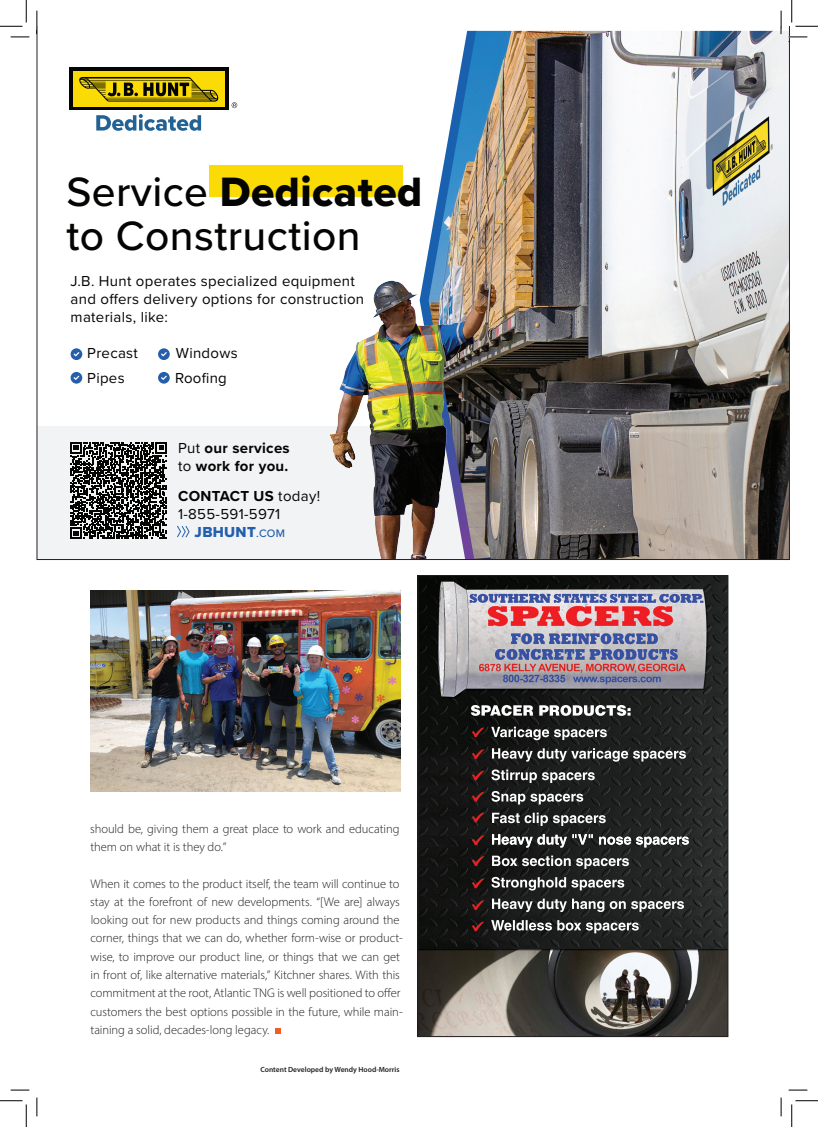
<style>
.page{position:relative;width:818px;height:1127px;background:#fff}
.page>*{position:absolute;margin:0;border:0;box-sizing:border-box;transform-origin:0 0}
.t1{font:42.5px "Proxima Nova Extrabld";letter-spacing:.01em;color:#040503}
.t2{font:500 42.5px "Proxima Nova";letter-spacing:.01em;color:#040503}
.t3{font:15px/18px "Proxima Nova";letter-spacing:.02em;color:#040503}
.t4{font:700 15px/18px "Proxima Nova";letter-spacing:.02em;color:#040503}
.t5{font:15px "Proxima Nova Extrabld";letter-spacing:.02em;color:#235fad}
.Body{font:300 12.5px/18.2px "Myriad Pro";letter-spacing:-.005em;color:#231f20}
.Staff_Credit{font:600 7.5px "Myriad Pro";color:#231f20}
.s1{font-family:"Proxima Nova";font-weight:500}
.s2{font-weight:400}
.s3{font-weight:700}
.s4{font-family:"Proxima Nova";font-weight:500;font-size:11.25px}
</style>
<div class="page">
<img style="left:37px;top:30px;width:753px;height:529px">
<svg style="left:275px;top:1028px;width:6px;height:5px"></svg>
<img style="left:419px;top:577px;width:307px;height:457px">
<div style="left:417px;top:575px;width:311px;height:461px;border:1px solid #231f20"></div>
<img style="left:90px;top:590px;width:310px;height:201px">
<svg style="left:11px;top:36px;width:18px;height:2px"></svg>
<svg style="left:11px;top:1089px;width:18px;height:1px"></svg>
<svg style="left:788px;top:1089px;width:19px;height:1px"></svg>
<svg style="left:36px;top:11px;width:2px;height:23px"></svg>
<svg style="left:36px;top:1097px;width:2px;height:18px"></svg>
<svg style="left:780px;top:11px;width:2px;height:23px"></svg>
<svg style="left:780px;top:1097px;width:2px;height:18px"></svg>
<svg style="left:0;top:0;width:27px;height:27px"></svg>
<svg style="left:0;top:1100px;width:27px;height:26px"></svg>
<svg style="left:788px;top:0;width:30px;height:42px"></svg>
<svg style="left:791px;top:1100px;width:27px;height:26px"></svg>
<h1 class="t1" style="left:66px;top:160px;width:357px"><span class="s1">Service</span> Dedicated</h1>
<h1 class="t2" style="left:66px;top:204px;width:296px">to Construction</h1>
<p class="t3" style="left:71px;top:271px;width:295px">J.B. Hunt operates specialized equipment and offers delivery options for construction materials, like:</p>
<p class="t3" style="left:87px;top:343px;width:52px">Precast</p>
<p class="t3" style="left:176px;top:343px;width:63px">Windows</p>
<p class="t3" style="left:87px;top:368px;width:39px">Pipes</p>
<p class="t3" style="left:175px;top:368px;width:53px">Roofing</p>
<p class="t4" style="left:178px;top:439px;width:113px"><span class="s2">Put</span> our services <span class="s2">to</span> work for you.</p>
<p class="t3" style="left:178px;top:486px;width:144px"><span class="s3">CONTACT US</span> today!<br>1-855-591-5971</p>
<p class="t5" style="left:195px;top:520px;width:92px">JBHUNT<span class="s4">.COM</span></p>
<p class="Body" style="left:90px;top:818px;width:311px">should be, giving them a great place to work and educating them on what it is they do.”</p>
<p class="Body" style="left:90px;top:873px;width:314px">When it comes to the product itself, the team will continue to stay at the forefront of new developments. “[We are] always looking out for new products and things coming around the corner, things that we can do, whether form-wise or product&shy;wise, to improve our product line, or things that we can get in front of, like alternative materials,” Kitchner shares. With this commitment at the root, Atlantic TNG is well positioned to offer customers the best options possible in the future, while main&shy;taining a solid, decades-long legacy.</p>
<p class="Staff_Credit" style="left:260px;top:1064px;width:141px">Content Developed by Wendy Hood-Morris</p>
</div>
